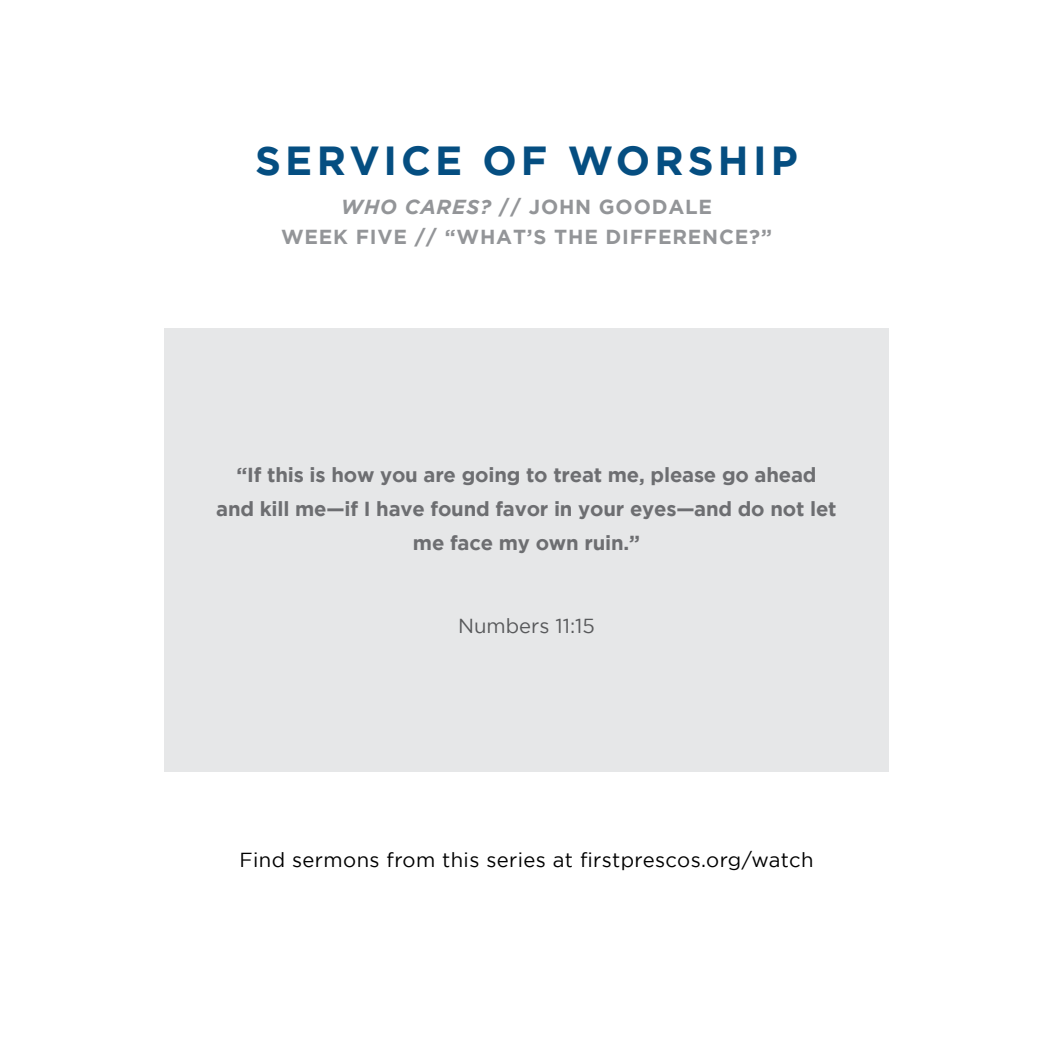
<style>
.page{position:relative;width:1053px;height:1053px;background:#fff}
.page>*{position:absolute;margin:0;border:0;box-sizing:border-box;transform-origin:0 0}
.t1{font:700 40.5px "Gotham";letter-spacing:.1em;color:#054e81}
.t2{font:700 20.25px/33.8px "Gotham";letter-spacing:-.01em;color:#6d6e71;text-align:center}
.t3{font:700 20.25px/29.2px "Gotham";letter-spacing:.04em;color:#939598;text-align:center}
.t4{font:20.25px "Gotham";letter-spacing:.02em;color:#000}
.t5{font:20.25px "Gotham";color:#58595b}
.s1{font-style:italic}
</style>
<div class="page">
<div style="left:164px;top:328px;width:725px;height:444px;background:#e6e7e8"></div>
<h1 class="t1" style="left:255px;top:137px;width:544px">SERVICE OF WORSHIP</h1>
<p class="t3" style="left:281px;top:192px;width:492px"><span class="s1">WHO CARES?</span> // JOHN GOODALE<br>WEEK FIVE // “WHAT’S THE DIFFERENCE?”</p>
<p class="t2" style="left:216px;top:458px;width:622px">“If this is how you are going to treat me, please go ahead and kill me—if I have found favor in your eyes—and do not let me face my own ruin.”</p>
<p class="t5" style="left:458px;top:615px;width:138px">Numbers 11:15</p>
<p class="t4" style="left:239px;top:849px;width:576px">Find sermons from this series at firstprescos.org/watch</p>
</div>
